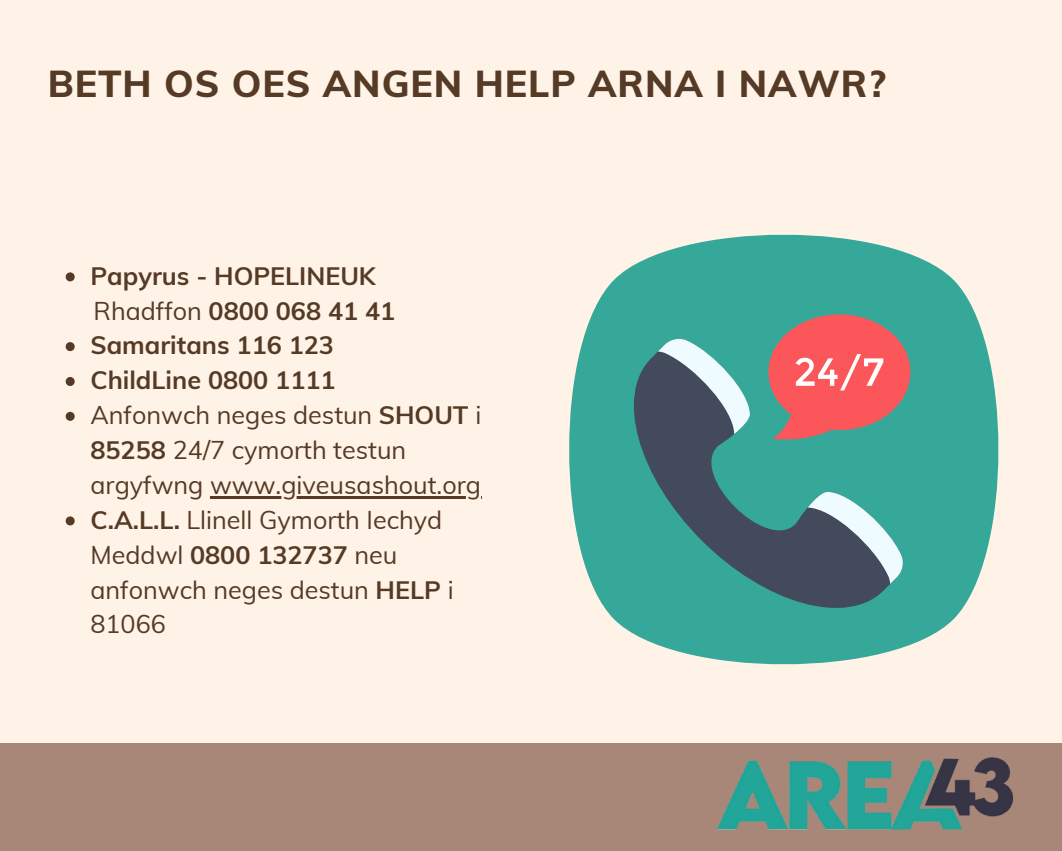
<style>
.page{position:relative;width:1062px;height:851px;background:#fff}
.page>*{position:absolute;margin:0;border:0;box-sizing:border-box;transform-origin:0 0}
.t1{font:800 37.5px "Muli";letter-spacing:.025em;color:#553a26}
.t2{font:25.2px/34.8px "Muli";color:#553a26}
.t3{font:700 25.2px "Muli";color:#553a26}
.s1{font-weight:400}
.s2{font-weight:700}
</style>
<div class="page">
<div style="left:0;top:0;width:1062px;height:850px;background:#fff3e7"></div>
<div style="left:0;top:743px;width:1062px;height:107px;background:#a88779"></div>
<img style="left:717px;top:757px;width:297px;height:73px">
<svg style="left:569px;top:234px;width:430px;height:431px;fill:#35a899"></svg>
<svg style="left:615px;top:337px;width:290px;height:290px;background:#398c87"></svg>
<svg style="left:658px;top:337px;width:92px;height:97px;background:#719399"></svg>
<svg style="left:808px;top:492px;width:97px;height:92px;background:#719399"></svg>
<svg style="left:768px;top:314px;width:142px;height:127px;background:#c97271"></svg>
<svg style="left:66px;top:272px;width:9px;height:9px"></svg>
<svg style="left:66px;top:342px;width:9px;height:9px"></svg>
<svg style="left:66px;top:377px;width:9px;height:9px"></svg>
<svg style="left:66px;top:412px;width:9px;height:9px"></svg>
<hr style="left:210px;top:496px;width:271px;height:2px;background:#553a26">
<svg style="left:66px;top:516px;width:9px;height:9px"></svg>
<p class="t1" style="left:48px;top:60px;width:840px">BETH OS OES ANGEN HELP ARNA I NAWR?</p>
<p class="t3" style="left:90px;top:259px;width:287px">Papyrus - HOPELINEUK</p>
<p class="t3" style="left:94px;top:294px;width:303px"><span class="s1">Rhadffon</span> 0800 068 41 41</p>
<p class="t3" style="left:90px;top:329px;width:245px">Samaritans 116 123</p>
<p class="t3" style="left:90px;top:364px;width:247px">ChildLine 0800 1111</p>
<p class="t2" style="left:90px;top:397px;width:392px">Anfonwch neges destun <span class="s2">SHOUT</span> i<br><span class="s2">85258</span> 24/7 cymorth testun argyfwng www.giveusashout.org</p>
<p class="t2" style="left:90px;top:502px;width:365px"><span class="s2">C.A.L.L.</span> Llinell Gymorth Iechyd<br>Meddwl <span class="s2">0800 132737</span> neu anfonwch neges destun <span class="s2">HELP</span> i<br>81066</p>
</div>
